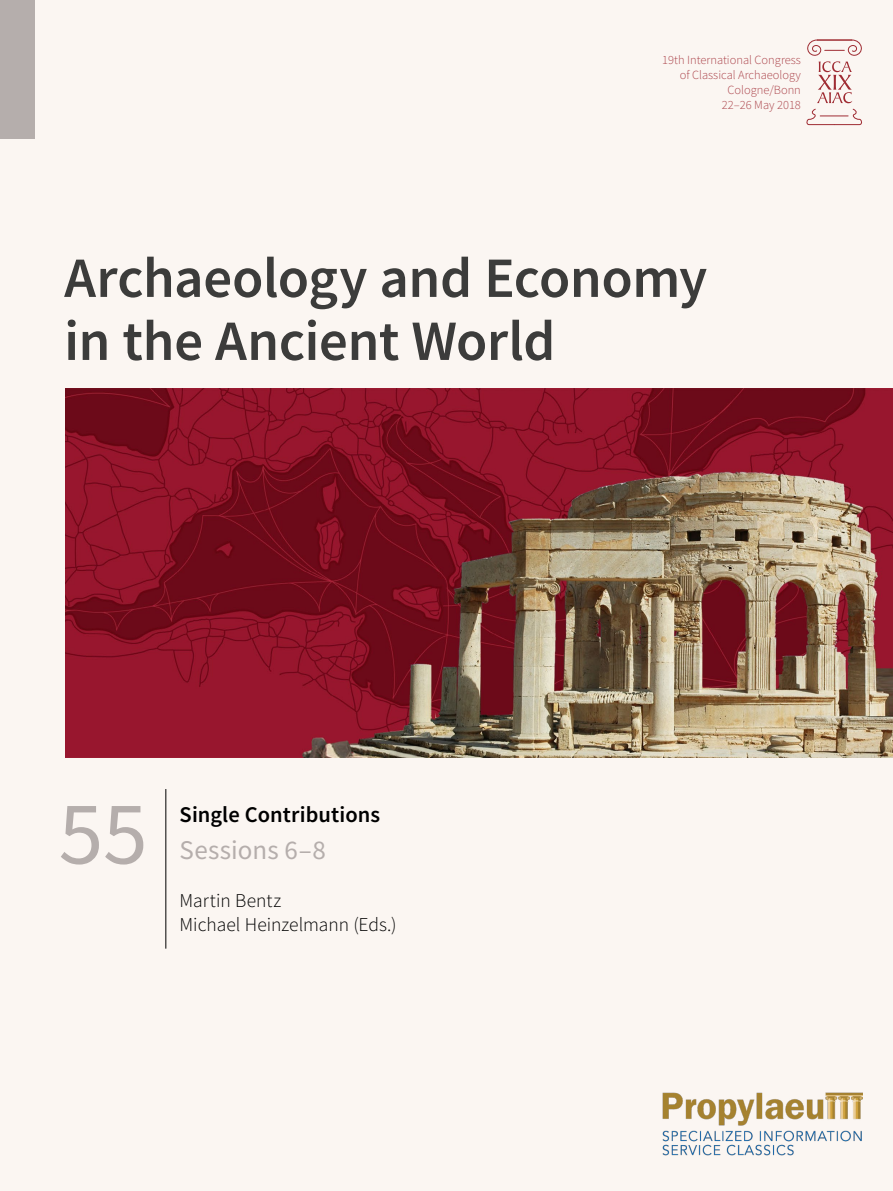
<style>
.page{position:relative;width:893px;height:1191px;background:#fbf6f2}
.page>*{position:absolute;margin:0;border:0;box-sizing:border-box;transform-origin:0 0}
.U1__Band-Nummer{font:90px "Source Sans Pro";color:#b5aeac}
.U1__Reihen-Titel{font:600 57px/63px "Source Sans Pro";letter-spacing:-.01em;color:#3c3c3b}
.U1__Panel-Nummer{font:27px "Source Sans Pro";color:#b5aeac}
.U1__Band-Titel{font:600 22.5px "Source Sans Pro";letter-spacing:.005em;color:#000}
.U1__Band-Hrsg____Aut{font:300 19.5px "Source Sans Pro";color:#000}
.t1{font:300 12.45px "Source Sans Pro";color:#ac454c}
</style>
<div class="page">
<div style="left:0;top:0;width:34px;height:138px;background:#b5aeac"></div>
<img style="left:65px;top:388px;width:828px;height:369px">
<hr style="left:165px;top:789px;width:1px;height:159px;background:#000">
<svg style="left:806px;top:39px;width:56px;height:86px"></svg>
<img style="left:663px;top:1092px;width:200px;height:64px">
<p class="t1" style="left:662px;top:52px;width:140px">19th International Congress</p>
<p class="t1" style="left:680px;top:67px;width:123px">of Classical Archaeology</p>
<p class="t1" style="left:727px;top:82px;width:75px">Cologne/Bonn</p>
<p class="t1" style="left:722px;top:97px;width:80px">22–26 May 2018</p>
<p class="U1__Reihen-Titel" style="left:64px;top:246px;width:645px">Archaeology and Economy in the Ancient World</p>
<p class="U1__Band-Nummer" style="left:59px;top:776px;width:91px">55</p>
<p class="U1__Band-Titel" style="left:180px;top:799px;width:202px">Single Contributions</p>
<p class="U1__Panel-Nummer" style="left:180px;top:832px;width:148px">Sessions 6–8</p>
<p class="U1__Band-Hrsg____Aut" style="left:180px;top:888px;width:103px">Martin Bentz</p>
<p class="U1__Band-Hrsg____Aut" style="left:180px;top:912px;width:218px">Michael Heinzelmann (Eds.)</p>
</div>
